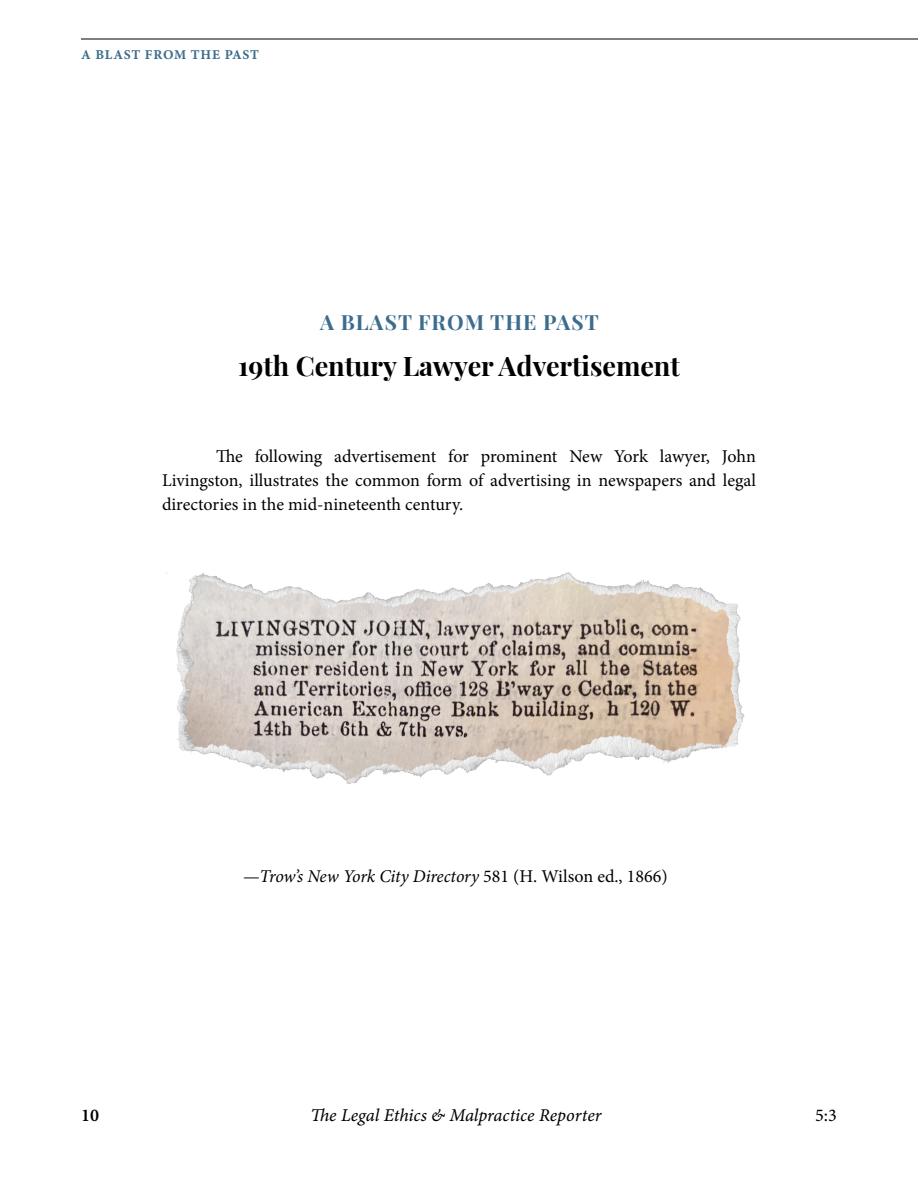
<style>
.page{position:relative;width:918px;height:1188px;background:#fff}
.page>*{position:absolute;margin:0;border:0;box-sizing:border-box;transform-origin:0 0}
.t1{font:700 27px "Playfair Display";color:#000}
.t2{font:700 21px "Playfair Display";letter-spacing:.05em;color:#3c6c8e}
.t3{font:18px/24px "Minion Pro";color:#000;text-align:justify}
.t4{font:italic 18px "Minion Pro";letter-spacing:-.01em;color:#000}
.t5{font:18px "Minion Pro It Capt";letter-spacing:-.005em;color:#000}
.t6{font:18px "Minion Pro Capt";color:#000}
.t7{font:18px "Minion Pro Semibold Capt";color:#000}
.t8{font:13.5px "Minion Pro Bold Capt";letter-spacing:.055em;color:#3c6c8e}
.s1{font-style:normal}
</style>
<div class="page">
<hr style="left:81px;top:39px;width:837px;height:1px;background:#000">
<img style="left:166px;top:572px;width:579px;height:212px">
<p class="t8" style="left:81px;top:45px;width:75px">A BLAST FRO</p>
<p class="t8" style="left:174px;top:45px;width:86px">M THE PAST</p>
<p class="t2" style="left:320px;top:306px;width:280px">A BLAST FROM THE PAST</p>
<h1 class="t1" style="left:238px;top:345px;width:443px">19th Century Lawyer Advertisement</h1>
<p class="t3" style="left:162px;top:444px;width:596px;text-indent:54px">The following advertisement for prominent New York lawyer, John Livingston, illustrates the common form of advertising in newspapers and legal directories in the mid-nineteenth century.</p>
<p class="t4" style="left:243px;top:864px;width:426px"><span class="s1">—</span>Trow’s New York City Directory <span class="s1">581 (H. Wilson ed., 1866)</span></p>
<p class="t7" style="left:81px;top:1102px;width:19px">10</p>
<p class="t5" style="left:310px;top:1102px;width:292px">The Legal Ethics &amp; Malpractice Reporter</p>
<p class="t6" style="left:815px;top:1102px;width:23px">5:3</p>
</div>
